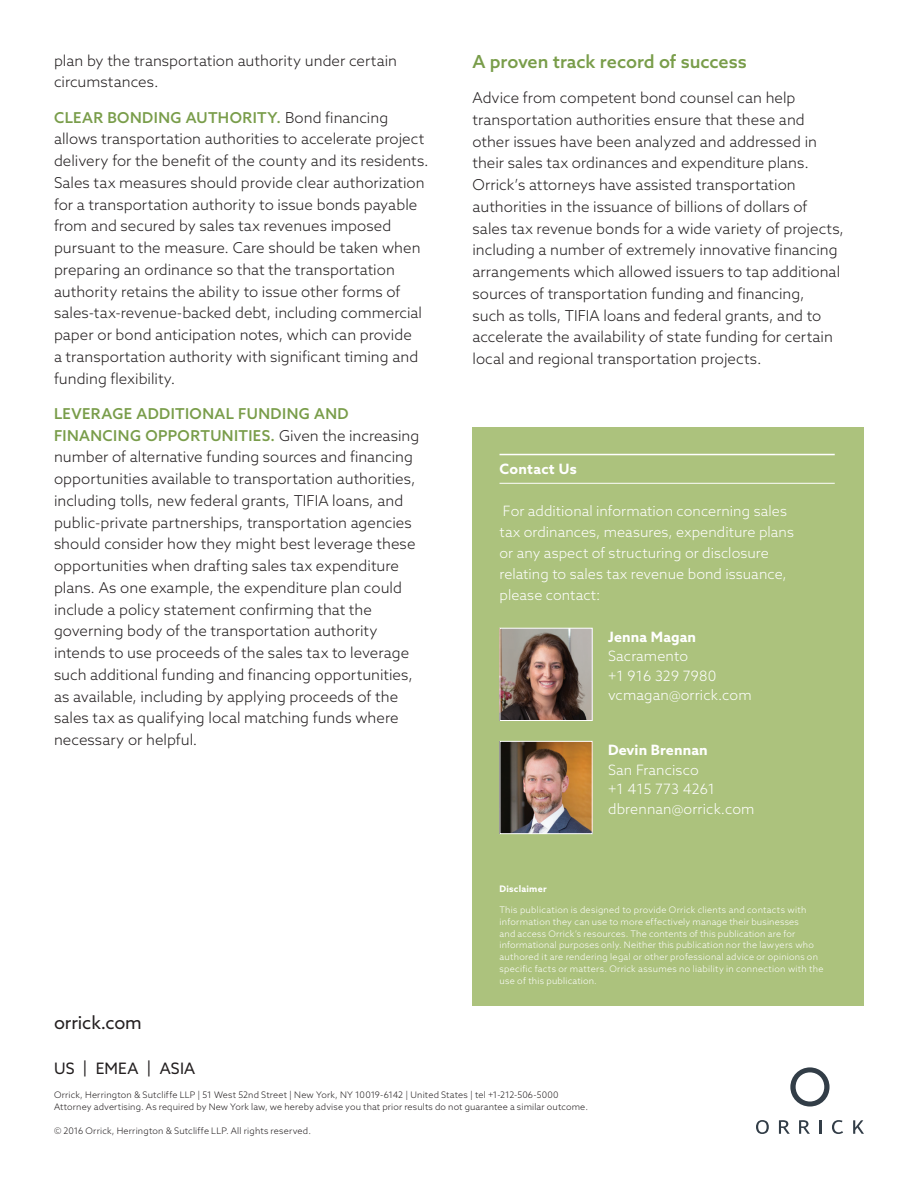
<style>
.page{position:relative;width:918px;height:1188px;background:#fff}
.page>*{position:absolute;margin:0;border:0;box-sizing:border-box;transform-origin:0 0}
.t1{font:500 18px "Azo Sans";color:#799d4a}
.t2{font:18px "Azo Sans";letter-spacing:-.005em;color:#231f20}
.t3{font:15.75px "Azo Sans";letter-spacing:.015em;color:#231f20}
.t4{font:300 15px/21.8px "Azo Sans";color:#231f20}
.t5{font:300 14.25px/21px "Azo Sans";letter-spacing:.005em;color:#fff}
.t6{font:700 14.25px "Azo Sans";letter-spacing:.01em;color:#fff}
.t7{font:300 9px/12px "Azo Sans";letter-spacing:.025em;color:#fff}
.t8{font:300 9px/12px "Azo Sans";letter-spacing:.015em;color:#231f20}
.t9{font:700 9px "Azo Sans";letter-spacing:.025em;color:#fff}
.s1{font-weight:500;color:#799d4a}
</style>
<div class="page">
<div style="left:472px;top:427px;width:392px;height:579px;background:#acc27d"></div>
<hr style="left:500px;top:454px;width:335px;height:1px;background:#fff">
<hr style="left:500px;top:483px;width:335px;height:1px;background:#fff">
<img style="left:502px;top:630px;width:89px;height:89px">
<div style="left:500px;top:628px;width:93px;height:93px;border:1px solid #fff"></div>
<img style="left:502px;top:743px;width:89px;height:89px">
<div style="left:500px;top:741px;width:93px;height:93px;border:1px solid #fff"></div>
<svg style="left:756px;top:1120px;width:13px;height:14px"></svg>
<svg style="left:779px;top:1120px;width:11px;height:14px"></svg>
<svg style="left:799px;top:1120px;width:11px;height:14px"></svg>
<hr style="left:819px;top:1120px;width:3px;height:14px;background:#323d47">
<svg style="left:832px;top:1120px;width:11px;height:14px"></svg>
<svg style="left:853px;top:1120px;width:11px;height:14px"></svg>
<svg style="left:790px;top:1067px;width:40px;height:40px"></svg>
<p class="t4" style="left:54px;top:49px;width:345px">plan by the transportation authority under certain circumstances.</p>
<p class="t4" style="left:54px;top:106px;width:376px"><span class="s1">CLEAR BONDING AUTHORITY.</span> Bond financing allows transportation authorities to accelerate project delivery for the benefit of the county and its residents.<br>Sales tax measures should provide clear authorization for a transportation authority to issue bonds payable from and secured by sales tax revenues imposed pursuant to the measure. Care should be taken when preparing an ordinance so that the transportation authority retains the ability to issue other forms of sales-tax-revenue-backed debt, including commercial paper or bond anticipation notes, which can provide<br>a transportation authority with significant timing and funding flexibility.</p>
<p class="t4" style="left:54px;top:402px;width:367px"><span class="s1">LEVERAGE ADDITIONAL FUNDING AND FINANCING OPPORTUNITIES.</span> Given the increasing number of alternative funding sources and financing opportunities available to transportation authorities, including tolls, new federal grants, TIFIA loans, and public-private partnerships, transportation agencies should consider how they might best leverage these opportunities when drafting sales tax expenditure plans. As one example, the expenditure plan could include a policy statement confirming that the governing body of the transportation authority intends to use proceeds of the sales tax to leverage such additional funding and financing opportunities, as available, including by applying proceeds of the sales tax as qualifying local matching funds where necessary or helpful.</p>
<p class="t1" style="left:472px;top:50px;width:276px">A proven track record of success</p>
<p class="t4" style="left:472px;top:87px;width:373px">Advice from competent bond counsel can help transportation authorities ensure that these and other issues have been analyzed and addressed in their sales tax ordinances and expenditure plans.<br>Orrick’s attorneys have assisted transportation authorities in the issuance of billions of dollars of sales tax revenue bonds for a wide variety of projects, including a number of extremely innovative financing arrangements which allowed issuers to tap additional sources of transportation funding and financing,<br>such as tolls, TIFIA loans and federal grants, and to accelerate the availability of state funding for certain local and regional transportation projects.</p>
<p class="t6" style="left:500px;top:460px;width:79px">Contact Us</p>
<p class="t5" style="left:500px;top:500px;width:296px">For additional information concerning sales tax ordinances, measures, expenditure plans or any aspect of structuring or disclosure relating to sales tax revenue bond issuance, please contact:</p>
<p class="t6" style="left:608px;top:627px;width:90px">Jenna Magan</p>
<p class="t5" style="left:608px;top:646px;width:145px;line-height:19.5px">Sacramento<br>+1 916 329 7980 vcmagan@orrick.com</p>
<p class="t6" style="left:608px;top:740px;width:101px">Devin Brennan</p>
<p class="t5" style="left:608px;top:760px;width:148px;line-height:19.5px">San Francisco<br>+1 415 773 4261 dbrennan@orrick.com</p>
<p class="t9" style="left:500px;top:883px;width:49px">Disclaimer</p>
<p class="t7" style="left:500px;top:903px;width:326px">This publication is designed to provide Orrick clients and contacts with information they can use to more effectively manage their businesses<br>and access Orrick’s resources. The contents of this publication are for informational purposes only. Neither this publication nor the lawyers who authored it are rendering legal or other professional advice or opinions on specific facts or matters. Orrick assumes no liability in connection with the use of this publication.</p>
<p class="t2" style="left:54px;top:1011px;width:89px">orrick.com</p>
<p class="t3" style="left:54px;top:1058px;width:143px">US | EMEA | ASIA</p>
<p class="t8" style="left:54px;top:1089px;width:536px">Orrick, Herrington &amp; Sutcliffe LLP | 51 West 52nd Street | New York, NY 10019-6142 | United States | tel +1-212-506-5000<br>Attorney advertising. As required by New York law, we hereby advise you that prior results do not guarantee a similar outcome.</p>
<p class="t8" style="left:54px;top:1125px;width:259px">© 2016 Orrick, Herrington &amp; Sutcliffe LLP. All rights reserved.</p>
</div>
